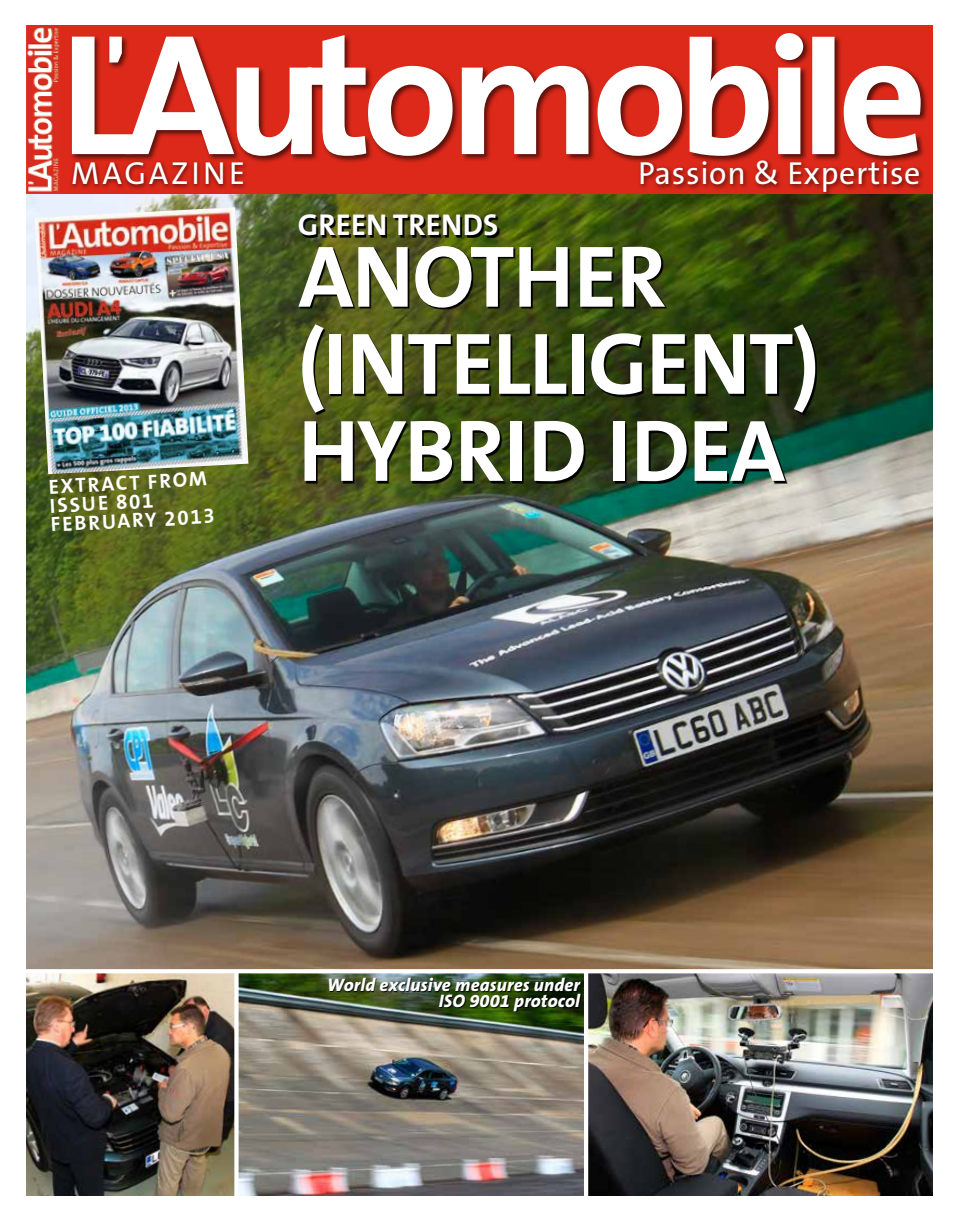
<style>
.page{position:relative;width:957px;height:1221px;background:#fff}
.page>*{position:absolute;margin:0;border:0;box-sizing:border-box;transform-origin:0 0}
.t1{font:700 88.2px/87px "The Sans B W7";letter-spacing:-.015em;color:#fff}
.t2{font:31.95px "The Sans B W5 Plain";letter-spacing:.02em;color:#fff}
.t3{font:31.95px "The Sans B W5 Plain";letter-spacing:.09em;color:#fff}
.t4{font:700 30.3px "The Sans B W7";letter-spacing:.015em;color:#fff}
.t5{font:700 20.55px/18.9px "The Sans B W7";color:#fff}
.t6{font:italic 800 18.15px/15.6px "The Sans B W8";letter-spacing:.01em;color:#fff;text-align:right}
</style>
<div class="page">
<img style="left:26px;top:973px;width:208px;height:222px">
<img style="left:588px;top:973px;width:344px;height:222px">
<img style="left:239px;top:973px;width:345px;height:222px">
<img style="left:26px;top:194px;width:906px;height:775px">
<div style="left:48px;top:26px;width:884px;height:168px;background:#dc291a"></div>
<div style="left:70px;top:31px;width:858px;height:132px;background:#000;opacity:.6"></div>
<svg style="left:72px;top:33px;width:848px;height:123px"></svg>
<div style="left:70px;top:158px;width:855px;height:40px;background:#000;opacity:.6"></div>
<div style="left:108px;top:35px;width:21px;height:35px;background:#000;opacity:.6"></div>
<svg style="left:109px;top:37px;width:13px;height:25px"></svg>
<div style="left:26px;top:26px;width:34px;height:168px;background:#db3526"></div>
<img style="left:27px;top:26px;width:32px;height:167px">
<img style="left:35px;top:207px;width:213px;height:267px">
<svg style="left:301px;top:216px;width:199px;height:22px;background:#2f340d"></svg>
<svg style="left:300px;top:248px;width:517px;height:235px;background:#25320e"></svg>
<img style="left:330px;top:978px;width:251px;height:33px">
<svg style="left:26px;top:969px;width:907px;height:1px"></svg>
<div style="left:234px;top:969px;width:5px;height:251px;background:#fff"></div>
<hr style="left:584px;top:969px;width:4px;height:251px;background:#fff">
<h2 class="t3" style="left:71px;top:153px;width:175px">MAGAZINE</h2>
<h2 class="t2" style="left:638px;top:153px;width:284px">Passion &amp; Expertise</h2>
<p class="t5" style="left:48px;top:477px;width:166px;rotate:-3deg">extract from issue 801 february 2013</p>
<h3 class="t4" style="left:298px;top:205px;width:200px">GREEN TRENDS</h3>
<h1 class="t1" style="left:298px;top:234px;width:523px">ANOTHER<br>(I NTE LLIGENT)<br>HYBRI</h1>
<h1 class="t1" style="left:528px;top:408px;width:207px">D IDEA</h1>
<p class="t6" style="left:327px;top:977px;width:254px">World exclusive measures under<br>ISO 9001 protocol</p>
</div>
